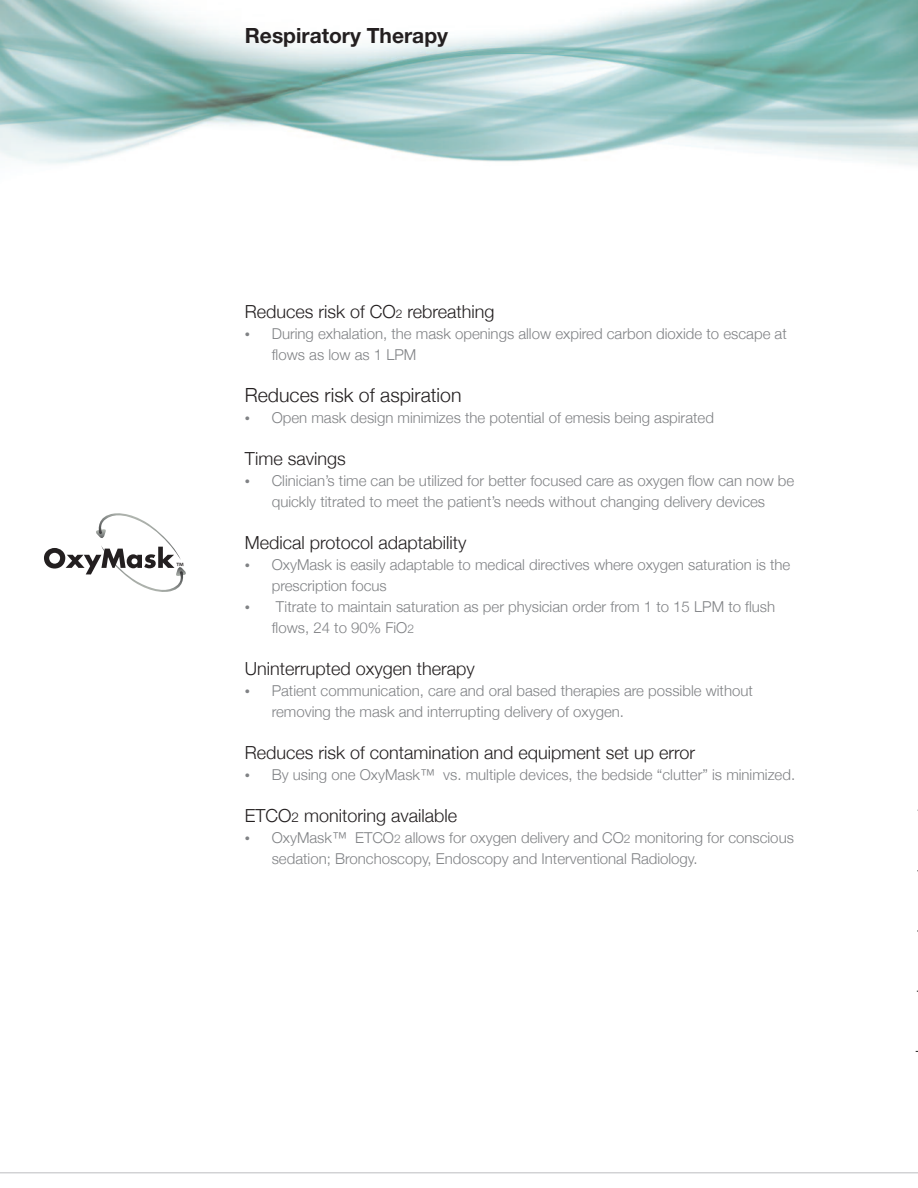
<style>
.page{position:relative;width:918px;height:1188px;background:#fff}
.page>*{position:absolute;margin:0;border:0;box-sizing:border-box;transform-origin:0 0}
.t1{font:700 21px "Helvetica Neue";color:#231f20}
.t2{font:300 19.5px "Helvetica Neue";color:#231f20}
.t3{font:300 18px "Helvetica Neue";color:#231f20}
.t4{font:300 15px/21px "Helvetica Neue";color:#808285}
.t5{font:12.15px "Myriad Pro";color:#231f20}
.s1{font-size:12px}
.s2{font-size:10.5px}
.s3{font-size:13.5px}
</style>
<div class="page">
<img style="left:0;top:0;width:918px;height:165px">
<svg style="left:44px;top:513px;width:142px;height:79px"></svg>
<hr style="left:0;top:1173px;width:918px;height:1px;background:#bcbdc0">
<h1 class="t1" style="left:245px;top:28px;width:205px">Respiratory Therapy</h1>
<p class="t5" style="left:176px;top:562px;width:9px">™</p>
<p class="t3" style="left:245px;top:301px;width:251px">Reduces risk of CO<span class="s1">2</span> rebreathing</p>
<p class="t4" style="left:272px;top:323px;width:517px;text-indent:-27px"><span class="s2">•</span> During exhalation, the mask openings allow expired carbon dioxide to escape at flows as low as 1 LPM</p>
<h2 class="t2" style="left:245px;top:384px;width:218px">Reduces risk of aspiration</h2>
<p class="t4" style="left:245px;top:407px;width:471px"><span class="s2">•</span> Open mask design minimizes the potential of emesis being aspirated</p>
<p class="t3" style="left:245px;top:448px;width:103px">Time savings</p>
<p class="t4" style="left:245px;top:470px;width:551px;text-align:center"><span class="s2">•</span> Clinician’s time can be utilized for better focused care as oxygen flow can now be quickly titrated to meet the patient’s needs without changing delivery devices</p>
<p class="t3" style="left:245px;top:532px;width:223px">Medical protocol adaptability</p>
<p class="t4" style="left:272px;top:554px;width:520px;text-indent:-27px"><span class="s2">•</span> OxyMask is easily adaptable to medical directives where oxygen saturation is the prescription focus</p>
<p class="t4" style="left:272px;top:596px;width:505px;text-indent:-27px"><span class="s2">•</span> Titrate to maintain saturation as per physician order from 1 to 15 LPM to flush flows, 24 to 90% FiO<span class="s1">2</span></p>
<p class="t3" style="left:245px;top:658px;width:232px">Uninterrupted oxygen therapy</p>
<p class="t4" style="left:272px;top:680px;width:483px;text-indent:-27px"><span class="s2">•</span> Patient communication, care and oral based therapies are possible without removing the mask and interrupting delivery of oxygen.</p>
<p class="t3" style="left:245px;top:742px;width:452px">Reduces risk of contamination and equipment set up error</p>
<p class="t4" style="left:245px;top:764px;width:552px"><span class="s2">•</span> By using one OxyMask™ vs. multiple devices, the bedside “clutter” is minimized.</p>
<p class="t3" style="left:245px;top:805px;width:214px">ETCO<span class="s3">2</span> monitoring available</p>
<p class="t4" style="left:272px;top:827px;width:524px;text-indent:-27px"><span class="s2">•</span> OxyMask™ ETCO<span class="s1">2</span> allows for oxygen delivery and CO<span class="s1">2</span> monitoring for conscious sedation; Bronchoscopy, Endoscopy and Interventional Radiology.</p>
</div>
